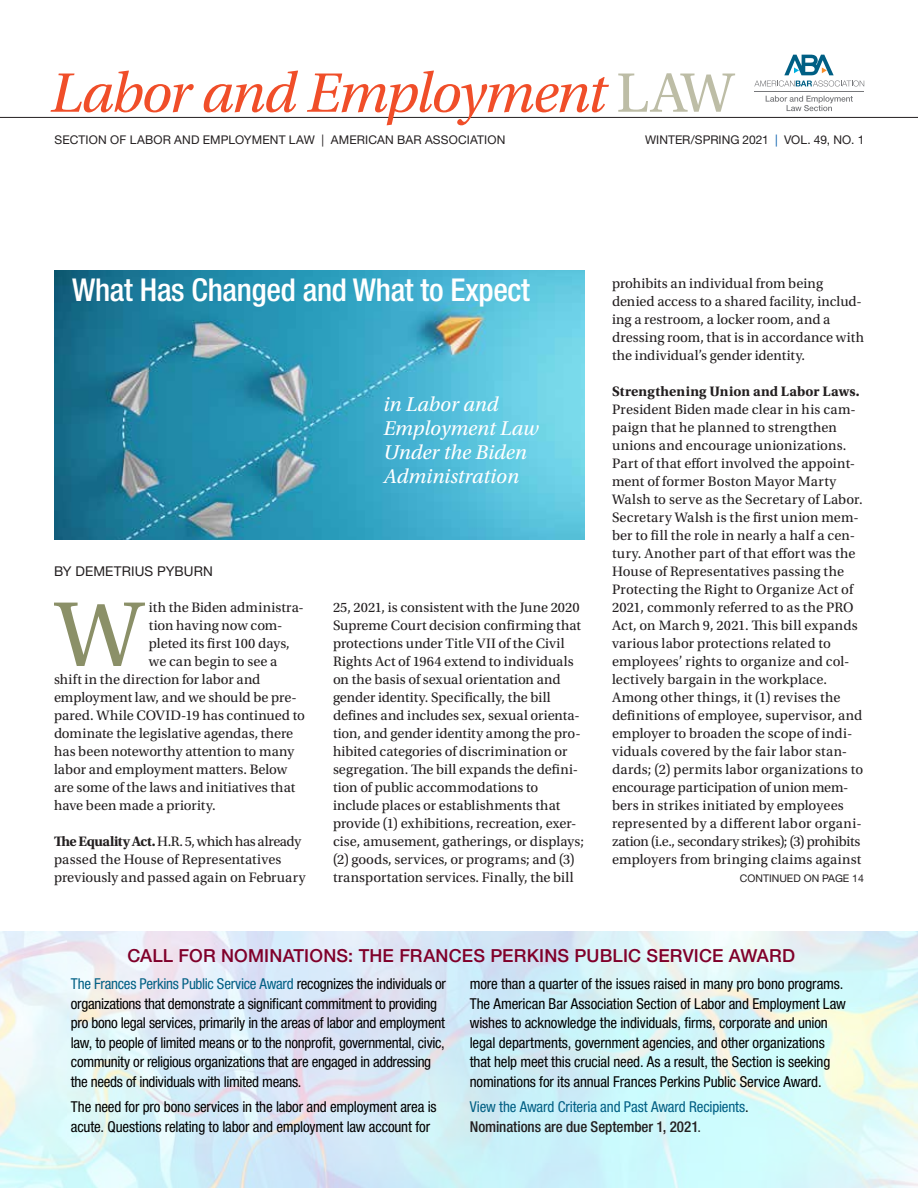
<style>
.page{position:relative;width:918px;height:1188px;background:#fff}
.page>*{position:absolute;margin:0;border:0;box-sizing:border-box;transform-origin:0 0}
.BF_BodyDrop{font:97.05px "Utopia Std";color:#8b9068}
.t1{font:italic 58.5px "Utopia Std";letter-spacing:-.03em;color:#f04e29}
.FH1_FeatureHeading1{font:500 condensed 31.5px "Helvetica Neue LT Std";letter-spacing:-.01em;color:#fff}
.FH2_FeatureHeading2{font:italic 21px/24px "Utopia Std";color:#fff}
.t2{font:500 18px "Helvetica Neue LT Std";letter-spacing:.01em;color:#80002a}
.t3{font:condensed 15px/19.5px "Helvetica Neue LT Std";letter-spacing:-.015em;color:#000}
.t4{font:condensed 15px/19.5px "Helvetica Neue LT Std";letter-spacing:-.005em;color:#005f84}
.BF_BodyFirst{font:14.4px/18px "Utopia Std";letter-spacing:.005em;color:#231f20}
.BF_BodyDrop-2{font:14.4px "Utopia Std";color:#231f20}
.BL_ByLine{font:13.5px "Helvetica Neue LT Std";letter-spacing:.01em;color:#231f20}
.t5{font:12px "Helvetica Neue LT Std";letter-spacing:.01em;color:#231f20}
.continued_on{font:10.5px "Helvetica Neue LT Std";color:#231f20}
.s1{font-style:normal;color:#bdbda6}
.s2{color:#005baa}
.s3{font-weight:700}
.s4{color:#005f84}
.s5{color:#000}
.s6{font-weight:500;color:#231f20}
.s7{color:#231f20}
</style>
<div class="page">
<img style="left:0;top:932px;width:918px;height:256px">
<img style="left:54px;top:270px;width:531px;height:270px">
<hr style="left:0;top:117px;width:918px;height:1px;background:#231f20">
<hr style="left:754px;top:91px;width:110px;height:1px;background:#77787b">
<svg style="left:754px;top:55px;width:110px;height:32px"></svg>
<svg style="left:766px;top:96px;width:87px;height:15px"></svg>
<p class="t1" style="left:50px;top:61px;width:685px">Labor and Employment <span class="s1">LAW</span></p>
<p class="t5" style="left:55px;top:132px;width:452px">SECTION OF LABOR AND EMPLOYMENT LAW | AMERICAN BAR ASSOCIATION</p>
<p class="t5" style="left:645px;top:132px;width:221px">WINTER/SPRING 2021 <span class="s2">|</span> VOL. 49, NO. 1</p>
<h1 class="FH1_FeatureHeading1" style="left:72px;top:271px;width:460px">What Has Changed and What to Expect</h1>
<h2 class="FH2_FeatureHeading2" style="left:383px;top:393px;width:157px">in Labor and<br>Employment Law<br>Under the Biden<br>Administration</h2>
<p class="BL_ByLine" style="left:54px;top:563px;width:160px">BY DEMETRIUS PYBURN</p>
<p class="BF_BodyDrop" style="left:55px;top:582px;width:88px">W</p>
<p class="BF_BodyDrop-2" style="left:149px;top:600px;width:156px">ith the Biden administra-</p>
<p class="BF_BodyDrop-2" style="left:149px;top:618px;width:135px">tion having now com-</p>
<p class="BF_BodyDrop-2" style="left:149px;top:636px;width:142px">pleted its first 100 days,</p>
<p class="BF_BodyDrop-2" style="left:149px;top:654px;width:130px">we can begin to see a</p>
<p class="BF_BodyDrop-2" style="left:54px;top:672px;width:208px">shift in the direction for labor and</p>
<p class="BF_BodyDrop-2" style="left:54px;top:690px;width:244px">employment law, and we should be pre-</p>
<p class="BF_BodyDrop-2" style="left:54px;top:708px;width:252px">pared. While COVID-19 has continued to</p>
<p class="BF_BodyDrop-2" style="left:54px;top:726px;width:241px">dominate the legislative agendas, there</p>
<p class="BF_BodyDrop-2" style="left:54px;top:744px;width:242px">has been noteworthy attention to many</p>
<p class="BF_BodyDrop-2" style="left:54px;top:762px;width:235px">labor and employment matters. Below</p>
<p class="BF_BodyDrop-2" style="left:54px;top:780px;width:243px">are some of the laws and initiatives that</p>
<p class="BF_BodyDrop-2" style="left:54px;top:798px;width:163px">have been made a priority.</p>
<p class="BF_BodyFirst" style="left:54px;top:833px;width:253px"><span class="s3">The Equality Act.</span> H.R. 5, which has already passed the House of Representatives previously and passed again on February</p>
<p class="BF_BodyFirst" style="left:333px;top:599px;width:252px">25, 2021, is consistent with the June 2020<br>Supreme Court decision confirming that protections under Title VII of the Civil Rights Act of 1964 extend to individuals on the basis of sexual orientation and gender identity. Specifically, the bill defines and includes sex, sexual orienta&shy;tion, and gender identity among the pro&shy;hibited categories of discrimination or segregation. The bill expands the defini&shy;tion of public accommodations to include places or establishments that provide (1) exhibitions, recreation, exer&shy;cise, amusement, gatherings, or displays; (2) goods, services, or programs; and (3) transportation services. Finally, the bill</p>
<p class="BF_BodyFirst" style="left:612px;top:275px;width:254px">prohibits an individual from being denied access to a shared facility, includ&shy;ing a restroom, a locker room, and a dressing room, that is in accordance with the individual’s gender identity.</p>
<p class="BF_BodyFirst" style="left:612px;top:383px;width:253px"><span class="s3">Strengthening Union and Labor Laws.<br></span>President Biden made clear in his cam&shy;paign that he planned to strengthen unions and encourage unionizations.<br>Part of that effort involved the appoint&shy;ment of former Boston Mayor Marty Walsh to serve as the Secretary of Labor.<br>Secretary Walsh is the first union mem&shy;ber to fill the role in nearly a half a cen&shy;tury. Another part of that effort was the House of Representatives passing the Protecting the Right to Organize Act of 2021, commonly referred to as the PRO Act, on March 9, 2021. This bill expands various labor protections related to employees’ rights to organize and col&shy;lectively bargain in the workplace.<br>Among other things, it (1) revises the definitions of employee, supervisor, and employer to broaden the scope of indi&shy;viduals covered by the fair labor stan&shy;dards; (2) permits labor organizations to encourage participation of union mem&shy;bers in strikes initiated by employees represented by a different labor organi&shy;zation (i.e., secondary strikes); (3) prohibits employers from bringing claims against</p>
<p class="continued_on" style="left:740px;top:872px;width:126px">CONTINUED ON PAGE 14</p>
<p class="t2" style="left:127px;top:945px;width:669px">CALL FOR NOMINATIONS: THE FRANCES PERKINS PUBLIC SERVICE AWARD</p>
<p class="t3" style="left:71px;top:974px;width:377px"><span class="s4">The Frances Perkins Public Service Award</span> recognizes the individuals or organizations that demonstrate a significant commitment to providing pro bono legal services, primarily in the areas of labor and employment law, to people of limited means or to the nonprofit, governmental, civic, community or religious organizations that are engaged in addressing the needs of individuals with limited means.</p>
<p class="t3" style="left:71px;top:1097px;width:367px">The need for pro bono services in the labor and employment area is acute. Questions relating to labor and employment law account for</p>
<p class="t3" style="left:470px;top:974px;width:378px">more than a quarter of the issues raised in many pro bono programs.<br>The American Bar Association Section of Labor and Employment Law wishes to acknowledge the individuals, firms, corporate and union legal departments, government agencies, and other organizations that help meet this crucial need. As a result, the Section is seeking nominations for its annual Frances Perkins Public Service Award.</p>
<p class="t4" style="left:470px;top:1097px;width:281px">View the Award Criteria and Past Award Recipients<span class="s5">.<br></span><span class="s6">Nominations are due September 1, 2021</span><span class="s7">.</span></p>
</div>
